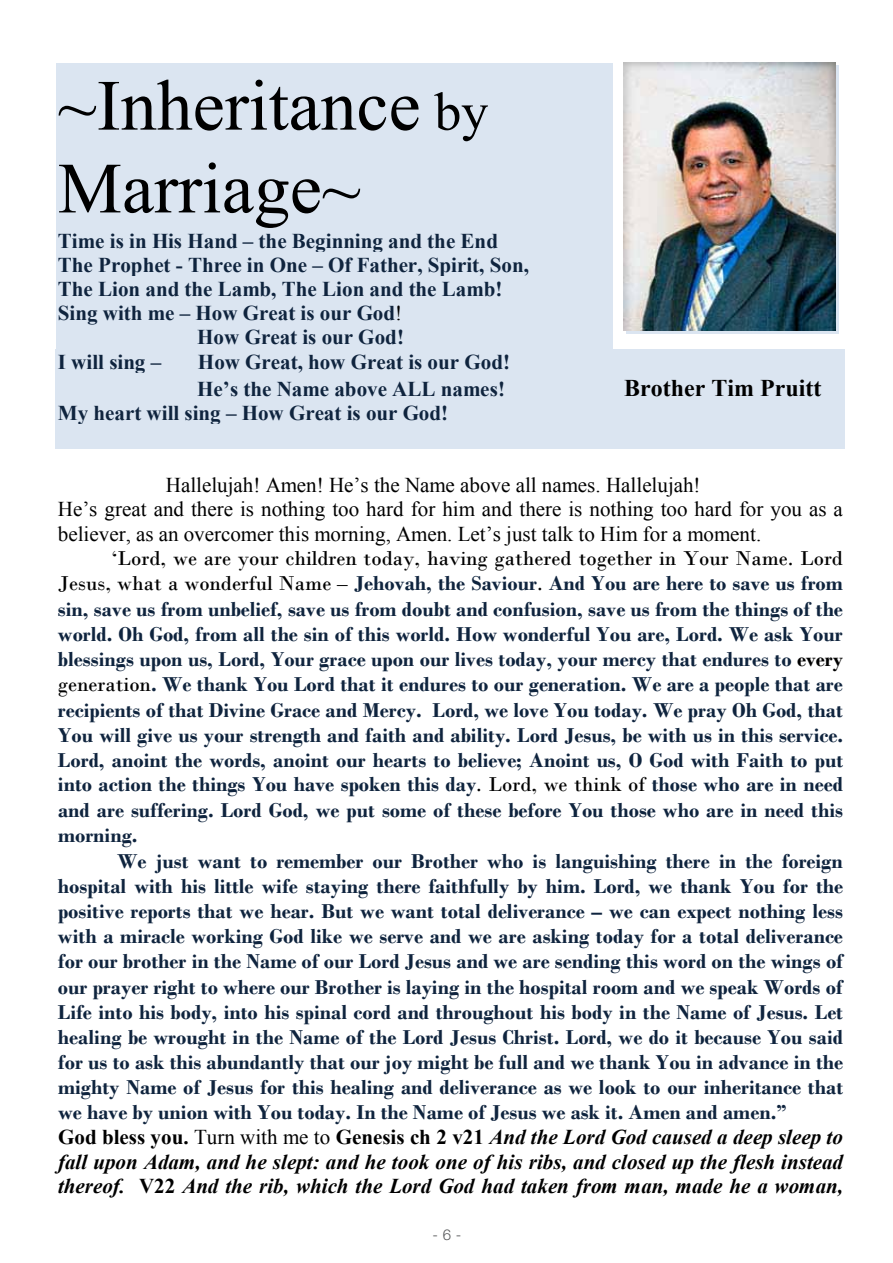
<style>
.page{position:relative;width:893px;height:1263px;background:#fff}
.page>*{position:absolute;margin:0;border:0;box-sizing:border-box;transform-origin:0 0}
.t1{font:72px/82.8px "Times New Roman";color:#000}
.t2{font:700 24px "Times New Roman";color:#000}
.t3{font:700 21px/25.2px "Bodoni";letter-spacing:-.005em;color:#0f243e;text-align:justify}
.t4{font:700 21px/27px "Times New Roman";color:#0f243e}
.t5{font:italic 700 21px/24.3px "Times New Roman";letter-spacing:-.005em;color:#000;text-align:justify}
.t6{font:21px/24.2px "Times New Roman";color:#000}
.t7{font:300 15px "Helvetica Neue LT Pro";color:#58595b}
.s1{font-size:54px}
.s2{font-weight:400;color:#000}
.s3{color:#000}
.s4{font-style:normal}
.s5{font-weight:400;font-style:normal}
</style>
<div class="page">
<div style="left:56px;top:63px;width:557px;height:82px;background:#dbe5f1"></div>
<div style="left:56px;top:145px;width:557px;height:83px;background:#dbe5f1"></div>
<div style="left:56px;top:228px;width:557px;height:24px;background:#dbe5f1"></div>
<div style="left:56px;top:252px;width:557px;height:24px;background:#dbe5f1"></div>
<div style="left:56px;top:276px;width:557px;height:25px;background:#dbe5f1"></div>
<div style="left:56px;top:301px;width:557px;height:24px;background:#dbe5f1"></div>
<div style="left:56px;top:325px;width:557px;height:24px;background:#dbe5f1"></div>
<div style="left:56px;top:349px;width:789px;height:24px;background:#dbe5f1"></div>
<div style="left:56px;top:373px;width:789px;height:28px;background:#dbe5f1"></div>
<div style="left:56px;top:401px;width:789px;height:24px;background:#dbe5f1"></div>
<div style="left:56px;top:425px;width:789px;height:24px;background:#dbe5f1"></div>
<img style="left:627px;top:65px;width:211px;height:268px">
<img style="left:624px;top:62px;width:212px;height:268px">
<h1 class="t1" style="left:58px;top:63px;width:432px">~Inheritance <span class="s1">by<br></span>Marriage~</h1>
<p class="t4" style="left:58px;top:227px;width:442px">Time is in His Hand – the Beginning and the End</p>
<p class="t4" style="left:58px;top:251px;width:473px">The Prophet - Three in One – Of Father, Spirit, Son,</p>
<p class="t4" style="left:58px;top:275px;width:446px">The Lion and the Lamb, The Lion and the Lamb!</p>
<p class="t4" style="left:58px;top:299px;width:346px">Sing with me – How Great is our God<span class="s2">!</span></p>
<p class="t4" style="left:197px;top:323px;width:208px">How Great is our God!</p>
<p class="t4" style="left:58px;top:347px;width:105px">I will sing –</p>
<p class="t4" style="left:197px;top:347px;width:314px">How Great, how Great is our God!<br>He’s the Name above ALL names!</p>
<p class="t4" style="left:58px;top:399px;width:392px">My heart will sing – How Great is our God!</p>
<p class="t2" style="left:624px;top:371px;width:199px">Brother Tim Pruitt</p>
<p class="t6" style="left:58px;top:473px;width:786px;text-indent:108px">Hallelujah! Amen! He’s the Name above all names. Hallelujah!<br>He’s great and there is nothing too hard for him and there is nothing too hard for you as a believer, as an overcomer this morning, Amen. Let’s just talk to Him for a moment.</p>
<p class="t3" style="left:58px;top:545px;width:787px;text-indent:54px"><span class="s2">‘Lord, we are your children today, having gathered together in Your Name. Lord Jesus, what a wonderful Name –</span> Jehovah, the Saviour<span class="s2">.</span> And You are here to save us from sin, save us from unbelief, save us from doubt and confusion, save us from the things of the world. Oh God, from all the sin of this world. How wonderful You are, Lord. We ask Your blessings upon us, Lord, Your grace upon our lives today, your mercy that endures to <span class="s3">every </span><span class="s2">generation</span>. We thank You Lord that it endures to our generation. We are a people that are recipients of that Divine Grace and Mercy. Lord, we love You today. We pray Oh God, that You will give us your strength and faith and ability. Lord Jesus, be with us in this service.<br>Lord, anoint the words, anoint our hearts to believe; Anoint us, O God with Faith to put into action the things You have spoken this day<span class="s2">. Lord, we think of</span> those who are in need and are suffering. Lord God, we put some of these before You those who are in need this morning.</p>
<p class="t3" style="left:58px;top:848px;width:787px;text-indent:59px">We just want to remember our Brother who is languishing there in the foreign hospital with his little wife staying there faithfully by him. Lord, we thank You for the positive reports that we hear. But we want total deliverance – we can expect nothing less with a miracle working God like we serve and we are asking today for a total deliverance for our brother in the Name of our Lord Jesus and we are sending this word on the wings of our prayer right to where our Brother is laying in the hospital room and we speak Words of Life into his body, into his spinal cord and throughout his body in the Name of Jesus. Let healing be wrought in the Name of the Lord Jesus Christ. Lord, we do it because You said for us to ask this abundantly that our joy might be full and we thank You in advance in the mighty Name of Jesus for this healing and deliverance as we look to our inheritance that we have by union with You today. In the Name of Jesus we ask it. Amen and amen.”</p>
<p class="t5" style="left:58px;top:1124px;width:787px"><span class="s4">God bless you.</span> <span class="s5">Turn with me to</span> <span class="s4">Genesis ch 2 v21</span> And the Lord God caused a deep sleep to fall upon Adam, and he slept: and he took one of his ribs, and closed up the flesh instead thereof. <span class="s4">V22</span> And the rib, which the Lord God had taken from man, made he a woman,</p>
<p class="t7" style="left:432px;top:1226px;width:30px">- 6 -</p>
</div>
